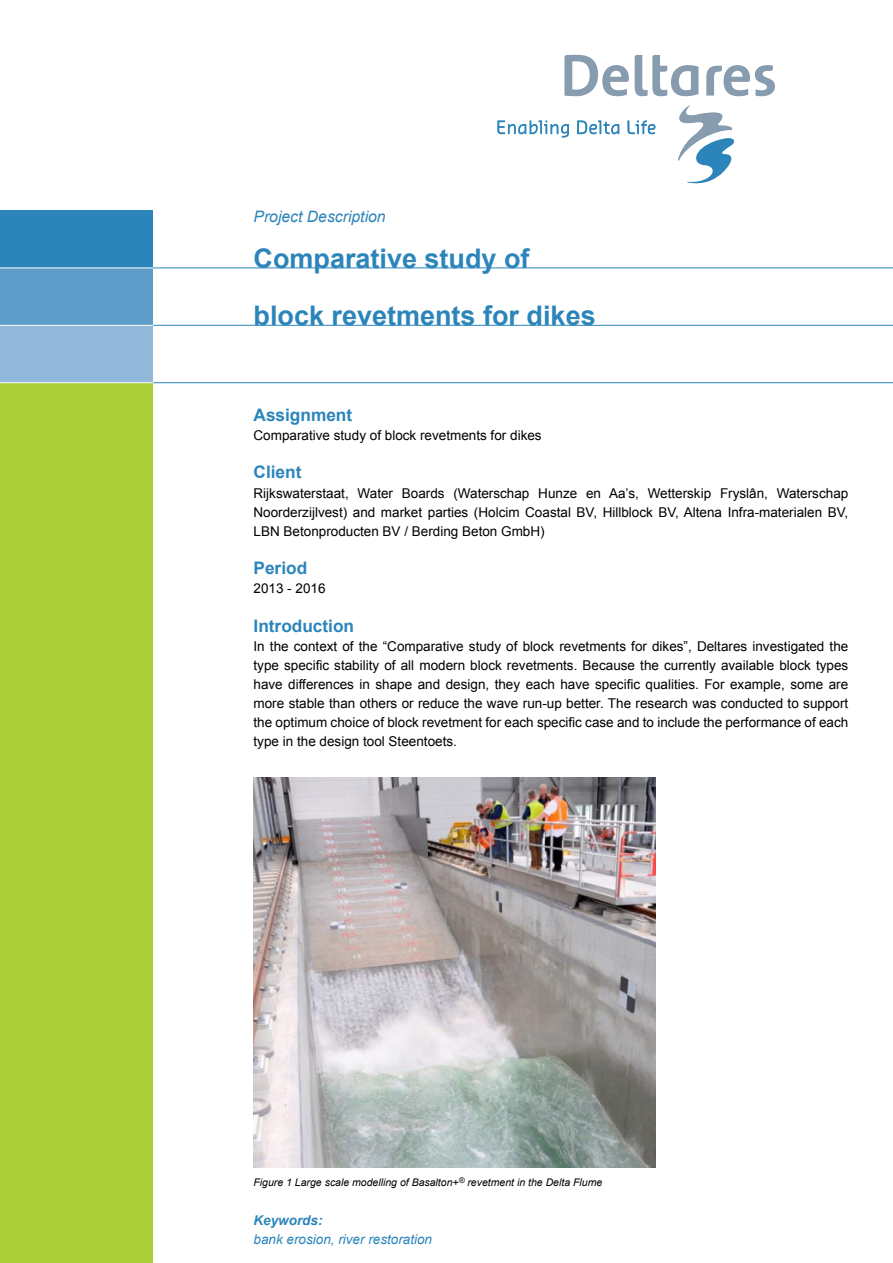
<style>
.page{position:relative;width:893px;height:1263px;background:#fff}
.page>*{position:absolute;margin:0;border:0;box-sizing:border-box;transform-origin:0 0}
.t1{font:700 27px/57.4px "Arial";color:#2b85ba}
.t2{font:700 17.25px "Arial";color:#2b85ba}
.t3{font:italic 15.75px "Arial";color:#2b85ba}
.t4{font:13.5px/19.2px "Arial";color:#000;text-align:justify}
.t5{font:italic 13.5px "Arial";color:#2b85ba}
.t6{font:italic 700 13.5px "Arial";color:#2b85ba}
.t7{font:italic 10.5px "Arial";color:#000}
</style>
<div class="page">
<img style="left:254px;top:777px;width:401px;height:390px">
<div style="left:0;top:381px;width:153px;height:882px;background:#aace36"></div>
<div style="left:0;top:210px;width:153px;height:58px;background:#2b85ba"></div>
<div style="left:0;top:268px;width:153px;height:57px;background:#5e9cc9"></div>
<div style="left:0;top:325px;width:153px;height:58px;background:#92b9da"></div>
<hr style="left:153px;top:268px;width:740px;height:1px;background:#2b85ba">
<hr style="left:153px;top:325px;width:740px;height:1px;background:#2b85ba">
<hr style="left:153px;top:382px;width:740px;height:1px;background:#2b85ba">
<hr style="left:0;top:268px;width:153px;height:1px;background:#fff">
<hr style="left:0;top:325px;width:153px;height:1px;background:#fff">
<hr style="left:0;top:382px;width:153px;height:1px;background:#fff">
<svg style="left:497px;top:120px;width:72px;height:18px"></svg>
<svg style="left:577px;top:120px;width:42px;height:14px"></svg>
<svg style="left:628px;top:120px;width:27px;height:14px"></svg>
<svg style="left:564px;top:55px;width:211px;height:41px"></svg>
<svg style="left:678px;top:105px;width:57px;height:79px"></svg>
<p class="t3" style="left:254px;top:206px;width:134px">Project Description</p>
<h1 class="t1" style="left:254px;top:231px;width:344px">Comparative study of block revetments for dikes</h1>
<p class="t2" style="left:254px;top:404px;width:100px">Assignment</p>
<p class="t4" style="left:254px;top:426px;width:290px">Comparative study of block revetments for dikes</p>
<p class="t2" style="left:254px;top:461px;width:49px">Client</p>
<p class="t4" style="left:254px;top:483px;width:596px">Rijkswaterstaat, Water Boards (Waterschap Hunze en Aa’s, Wetterskip Fryslân, Waterschap Noorderzijlvest) and market parties (Holcim Coastal BV, Hillblock BV, Altena Infra-materialen BV, LBN Betonproducten BV / Berding Beton GmbH)</p>
<p class="t2" style="left:254px;top:557px;width:55px">Period</p>
<p class="t4" style="left:254px;top:579px;width:74px">2013 - 2016</p>
<p class="t2" style="left:254px;top:614px;width:102px">Introduction</p>
<p class="t4" style="left:254px;top:636px;width:596px">In the context of the “Comparative study of block revetments for dikes”, Deltares investigated the type specific stability of all modern block revetments. Because the currently available block types have differences in shape and design, they each have specific qualities. For example, some are more stable than others or reduce the wave run-up better. The research was conducted to support the optimum choice of block revetment for each specific case and to include the performance of each type in the design tool Steentoets.</p>
<p class="t7" style="left:254px;top:1176px;width:350px">Figure 1 Large scale modelling of Basalton+<sup>®</sup> revetment in the Delta Flume</p>
<p class="t6" style="left:254px;top:1211px;width:71px">Keywords:</p>
<p class="t5" style="left:254px;top:1230px;width:180px">bank erosion, river restoration</p>
</div>
